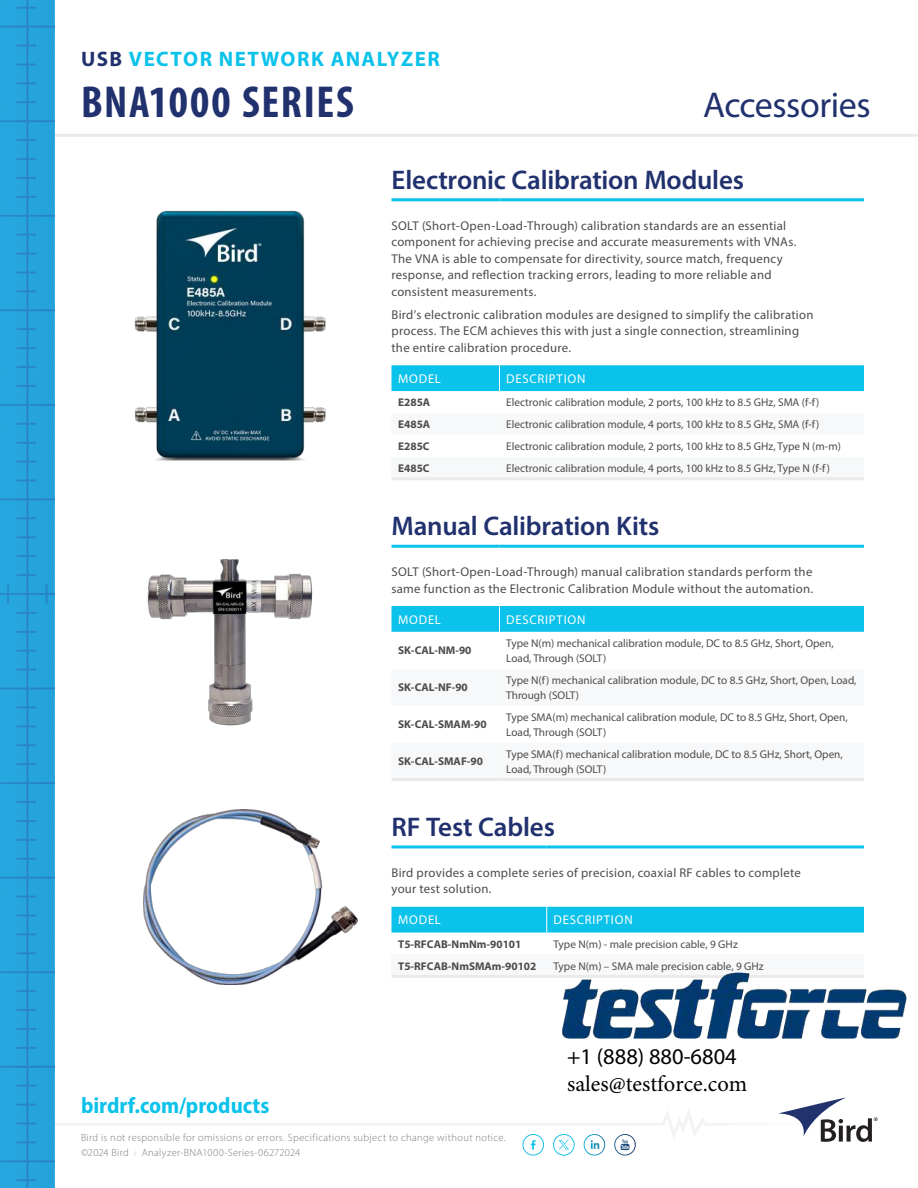
<style>
.page{position:relative;width:918px;height:1188px;background:#fff}
.page>*{position:absolute;margin:0;border:0;box-sizing:border-box;transform-origin:0 0}
.t1{font:700 condensed 45px "Myriad Pro";letter-spacing:.035em;color:#21316e}
.t2{font:36px "Myriad Pro";letter-spacing:-.015em;color:#21316e}
.t3{font:600 27px "Myriad Pro";letter-spacing:-.01em;color:#21316e}
.t4{font:700 semi-condensed 22.5px "Myriad Pro";color:#0bc2eb}
.t5{font:22.5px "Minion Pro";color:#000}
.t6{font:22.5px "Myriad Pro";color:#000}
.t7{font:700 21px "Myriad Pro";letter-spacing:.07em;color:#0bc2eb}
.t8{font:12.75px/16.5px "Myriad Pro";letter-spacing:.02em;color:#4e4b4c}
.t9{font:12.75px "Myriad Pro";letter-spacing:.06em;color:#fff}
.t10{font:11.25px/15px "Myriad Pro";color:#4e4b4c}
.t11{font:700 11.25px "Myriad Pro";color:#4e4b4c}
.t12{font:300 10.5px/15px "Myriad Pro";letter-spacing:.035em;color:#7d7c7e}
.s1{color:#21316e}
.s2{color:#c0bfc1}
</style>
<div class="page">
<hr style="left:0;top:134px;width:918px;height:3px;background:#ebeaea">
<img style="left:0;top:0;width:54px;height:1188px">
<svg style="left:0;top:1098px;width:878px;height:58px"></svg>
<img style="left:134px;top:210px;width:192px;height:251px">
<img style="left:147px;top:559px;width:166px;height:167px">
<div style="left:392px;top:365px;width:472px;height:26px;background:#0bc2eb"></div>
<hr style="left:392px;top:198px;width:108px;height:3px;background:#0bc2eb">
<hr style="left:500px;top:198px;width:364px;height:3px;background:#0bc2eb">
<hr style="left:392px;top:477px;width:108px;height:3px;background:#ebeaea">
<hr style="left:500px;top:477px;width:364px;height:3px;background:#ebeaea">
<div style="left:392px;top:954px;width:155px;height:22px;background:#f7f8f9"></div>
<div style="left:547px;top:954px;width:317px;height:22px;background:#f7f8f9"></div>
<div style="left:392px;top:907px;width:472px;height:26px;background:#0bc2eb"></div>
<hr style="left:392px;top:975px;width:155px;height:3px;background:#ebeaea">
<hr style="left:547px;top:975px;width:317px;height:3px;background:#ebeaea">
<hr style="left:392px;top:845px;width:155px;height:3px;background:#0bc2eb">
<hr style="left:547px;top:845px;width:317px;height:3px;background:#0bc2eb">
<svg style="left:392px;top:606px;width:472px;height:26px"></svg>
<hr style="left:392px;top:545px;width:108px;height:3px;background:#0bc2eb">
<hr style="left:500px;top:545px;width:364px;height:3px;background:#0bc2eb">
<hr style="left:392px;top:778px;width:108px;height:3px;background:#ebeaea">
<hr style="left:500px;top:778px;width:364px;height:3px;background:#ebeaea">
<img style="left:143px;top:809px;width:214px;height:176px">
<img style="left:563px;top:972px;width:344px;height:66px">
<h3 class="t7" style="left:81px;top:45px;width:360px"><span class="s1">USB</span> VECTOR NETWORK ANALYZER</h3>
<h1 class="t1" style="left:81px;top:74px;width:274px">BNA1000 SERIES</h1>
<h2 class="t2" style="left:703px;top:83px;width:169px">Accessories</h2>
<h3 class="t3" style="left:392px;top:163px;width:354px">Electronic Calibration Modules</h3>
<p class="t8" style="left:392px;top:217px;width:406px">SOLT (Short-Open-Load-Through) calibration standards are an essential component for achieving precise and accurate measurements with VNAs.<br>The VNA is able to compensate for directivity, source match, frequency response, and reflection tracking errors, leading to more reliable and consistent measurements.</p>
<p class="t8" style="left:392px;top:306px;width:423px">Bird’s electronic calibration modules are designed to simplify the calibration process. The ECM achieves this with just a single connection, streamlining the entire calibration procedure.</p>
<p class="t9" style="left:398px;top:371px;width:44px">MODEL</p>
<p class="t9" style="left:506px;top:371px;width:81px">DESCRIPTION</p>
<p class="t11" style="left:398px;top:395px;width:34px">E285A</p>
<p class="t10" style="left:506px;top:395px;width:315px">Electronic calibration module, 2 ports, 100 kHz to 8.5 GHz, SMA (f-f)</p>
<p class="t11" style="left:398px;top:417px;width:34px">E485A</p>
<p class="t10" style="left:506px;top:417px;width:315px">Electronic calibration module, 4 ports, 100 kHz to 8.5 GHz, SMA (f-f)</p>
<p class="t11" style="left:398px;top:439px;width:33px">E285C</p>
<p class="t10" style="left:506px;top:439px;width:336px">Electronic calibration module, 2 ports, 100 kHz to 8.5 GHz, Type N (m-m)</p>
<p class="t11" style="left:398px;top:461px;width:33px">E485C</p>
<p class="t10" style="left:506px;top:461px;width:325px">Electronic calibration module, 4 ports, 100 kHz to 8.5 GHz, Type N (f-f)</p>
<h3 class="t3" style="left:392px;top:509px;width:269px">Manual Calibration Kits</h3>
<p class="t8" style="left:392px;top:563px;width:423px">SOLT (Short-Open-Load-Through) manual calibration standards perform the same function as the Electronic Calibration Module without the automation.</p>
<p class="t9" style="left:398px;top:612px;width:44px">MODEL</p>
<p class="t9" style="left:506px;top:612px;width:81px">DESCRIPTION</p>
<p class="t11" style="left:398px;top:643px;width:75px">SK-CAL-NM-90</p>
<p class="t10" style="left:506px;top:636px;width:329px">Type N(m) mechanical calibration module, DC to 8.5 GHz, Short, Open,<br>Load, Through (SOLT)</p>
<p class="t11" style="left:398px;top:680px;width:71px">SK-CAL-NF-90</p>
<p class="t10" style="left:506px;top:672px;width:352px">Type N(f) mechanical calibration module, DC to 8.5 GHz, Short, Open, Load,<br>Through (SOLT)</p>
<p class="t11" style="left:398px;top:717px;width:90px">SK-CAL-SMAM-90</p>
<p class="t10" style="left:506px;top:709px;width:343px">Type SMA(m) mechanical calibration module, DC to 8.5 GHz, Short, Open,<br>Load, Through (SOLT)</p>
<p class="t11" style="left:398px;top:754px;width:86px">SK-CAL-SMAF-90</p>
<p class="t10" style="left:506px;top:746px;width:338px">Type SMA(f) mechanical calibration module, DC to 8.5 GHz, Short, Open,<br>Load, Through (SOLT)</p>
<h3 class="t3" style="left:392px;top:810px;width:165px">RF Test Cables</h3>
<p class="t8" style="left:392px;top:864px;width:411px">Bird provides a complete series of precision, coaxial RF cables to complete your test solution.</p>
<p class="t9" style="left:398px;top:912px;width:44px">MODEL</p>
<p class="t9" style="left:553px;top:912px;width:81px">DESCRIPTION</p>
<p class="t11" style="left:398px;top:937px;width:125px">T5-RFCAB-NmNm-90101</p>
<p class="t10" style="left:554px;top:936px;width:186px">Type N(m) - male precision cable, 9 GHz</p>
<p class="t11" style="left:398px;top:959px;width:140px">T5-RFCAB-NmSMAm-90102</p>
<p class="t10" style="left:554px;top:958px;width:212px">Type N(m) – SMA male precision cable, 9 GHz</p>
<h3 class="t4" style="left:81px;top:1091px;width:190px">birdrf.com/products</h3>
<p class="t12" style="left:81px;top:1130px;width:426px">Bird is not responsible for omissions or errors. Specifications subject to change without notice. ©2024 Bird</p>
<p class="t12" style="left:134px;top:1145px;width:168px"><span class="s2">■</span> Analyzer-BNA1000-Series-06272024</p>
<h3 class="t6" style="left:567px;top:1043px;width:171px">+1 (888) 880-6804</h3>
<h3 class="t5" style="left:567px;top:1069px;width:182px">sales@testforce.com</h3>
</div>
